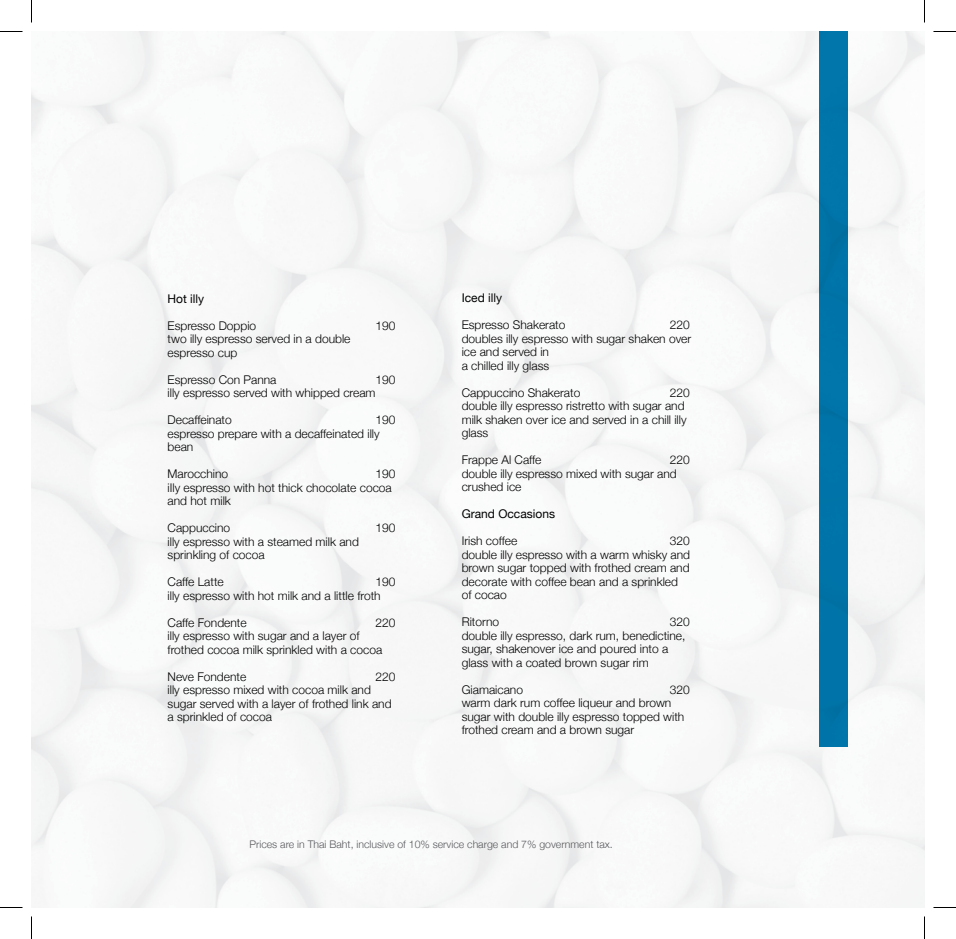
<style>
.page{position:relative;width:956px;height:939px;background:#fff}
.page>*{position:absolute;margin:0;border:0;box-sizing:border-box;transform-origin:0 0}
.t1{font:300 12px/13.5px "Helvetica Neue";color:#000}
.t2{font:12px "Helvetica Neue";color:#000}
.t3{font:300 10.5px "Helvetica Neue";color:#58595b}
</style>
<div class="page">
<img style="left:32px;top:32px;width:892px;height:875px">
<div style="left:820px;top:32px;width:28px;height:715px;background:#0078ae"></div>
<svg style="left:0;top:31px;width:22px;height:1px"></svg>
<svg style="left:933px;top:31px;width:23px;height:1px"></svg>
<svg style="left:0;top:907px;width:22px;height:1px"></svg>
<svg style="left:933px;top:907px;width:23px;height:1px"></svg>
<svg style="left:31px;top:0;width:1px;height:22px"></svg>
<svg style="left:31px;top:916px;width:1px;height:23px"></svg>
<svg style="left:924px;top:0;width:1px;height:22px"></svg>
<svg style="left:924px;top:916px;width:1px;height:23px"></svg>
<p class="t2" style="left:168px;top:291px;width:38px">Hot illy</p>
<p class="t1" style="left:168px;top:318px;width:90px">Espresso Doppio</p>
<p class="t1" style="left:376px;top:318px;width:22px">190</p>
<p class="t1" style="left:168px;top:332px;width:184px">two illy espresso served in a double espresso cup</p>
<p class="t1" style="left:168px;top:372px;width:110px">Espresso Con Panna</p>
<p class="t1" style="left:168px;top:372px;width:230px;text-indent:208px">190 illy espresso served with whipped cream</p>
<p class="t1" style="left:168px;top:413px;width:66px">Decaffeinato</p>
<p class="t1" style="left:168px;top:413px;width:230px;text-indent:208px">190 espresso prepare with a decaffeinated illy bean</p>
<p class="t1" style="left:168px;top:467px;width:62px">Marocchino</p>
<p class="t1" style="left:168px;top:467px;width:230px;text-indent:208px">190 iIly espresso with hot thick chocolate cocoa and hot milk</p>
<p class="t1" style="left:168px;top:521px;width:64px">Cappuccino</p>
<p class="t1" style="left:376px;top:521px;width:22px">190</p>
<p class="t1" style="left:168px;top:534px;width:193px">illy espresso with a steamed milk and sprinkling of cocoa</p>
<p class="t1" style="left:168px;top:575px;width:58px">Caffe Latte</p>
<p class="t1" style="left:168px;top:575px;width:230px;text-indent:208px">190 illy espresso with hot milk and a little froth</p>
<p class="t1" style="left:168px;top:615px;width:81px">Caffe Fondente</p>
<p class="t1" style="left:376px;top:615px;width:22px">220</p>
<p class="t1" style="left:168px;top:629px;width:216px">illy espresso with sugar and a layer of frothed cocoa milk sprinkled with a cocoa</p>
<p class="t1" style="left:168px;top:669px;width:80px">Neve Fondente</p>
<p class="t1" style="left:376px;top:669px;width:22px">220</p>
<p class="t1" style="left:168px;top:683px;width:226px">illy espresso mixed with cocoa milk and sugar served with a layer of frothed link and a sprinkled of cocoa</p>
<p class="t2" style="left:462px;top:291px;width:42px">Iced illy</p>
<p class="t1" style="left:462px;top:318px;width:105px">Espresso Shakerato</p>
<p class="t1" style="left:462px;top:318px;width:231px;text-indent:208px">220 doubles illy espresso with sugar shaken over ice and served in<br>a chilled illy glass</p>
<p class="t1" style="left:462px;top:386px;width:120px">Cappuccino Shakerato</p>
<p class="t1" style="left:462px;top:386px;width:229px;text-indent:208px">220 double illy espresso ristretto with sugar and milk shaken over ice and served in a chill illy glass</p>
<p class="t1" style="left:462px;top:453px;width:81px">Frappe Al Caffe</p>
<p class="t1" style="left:462px;top:453px;width:229px;text-indent:208px">220 double illy espresso mixed with sugar and crushed ice</p>
<p class="t2" style="left:462px;top:507px;width:95px">Grand Occasions</p>
<p class="t1" style="left:462px;top:534px;width:57px">Irish coffee</p>
<p class="t1" style="left:462px;top:534px;width:230px;text-indent:208px">320 double illy espresso with a warm whisky and brown sugar topped with frothed cream and decorate with coffee bean and a sprinkled of cocao</p>
<p class="t1" style="left:462px;top:615px;width:39px">Ritorno</p>
<p class="t1" style="left:462px;top:615px;width:229px;text-indent:208px">320 double illy espresso, dark rum, benedictine, sugar, shakenover ice and poured into a glass with a coated brown sugar rim</p>
<p class="t1" style="left:462px;top:683px;width:63px">Giamaicano</p>
<p class="t1" style="left:462px;top:683px;width:229px;text-indent:208px">320 warm dark rum coffee liqueur and brown sugar with double illy espresso topped with frothed cream and a brown sugar</p>
<p class="t3" style="left:250px;top:837px;width:365px">Prices are in Thai Baht, inclusive of 10% service charge and 7% government tax.</p>
</div>
